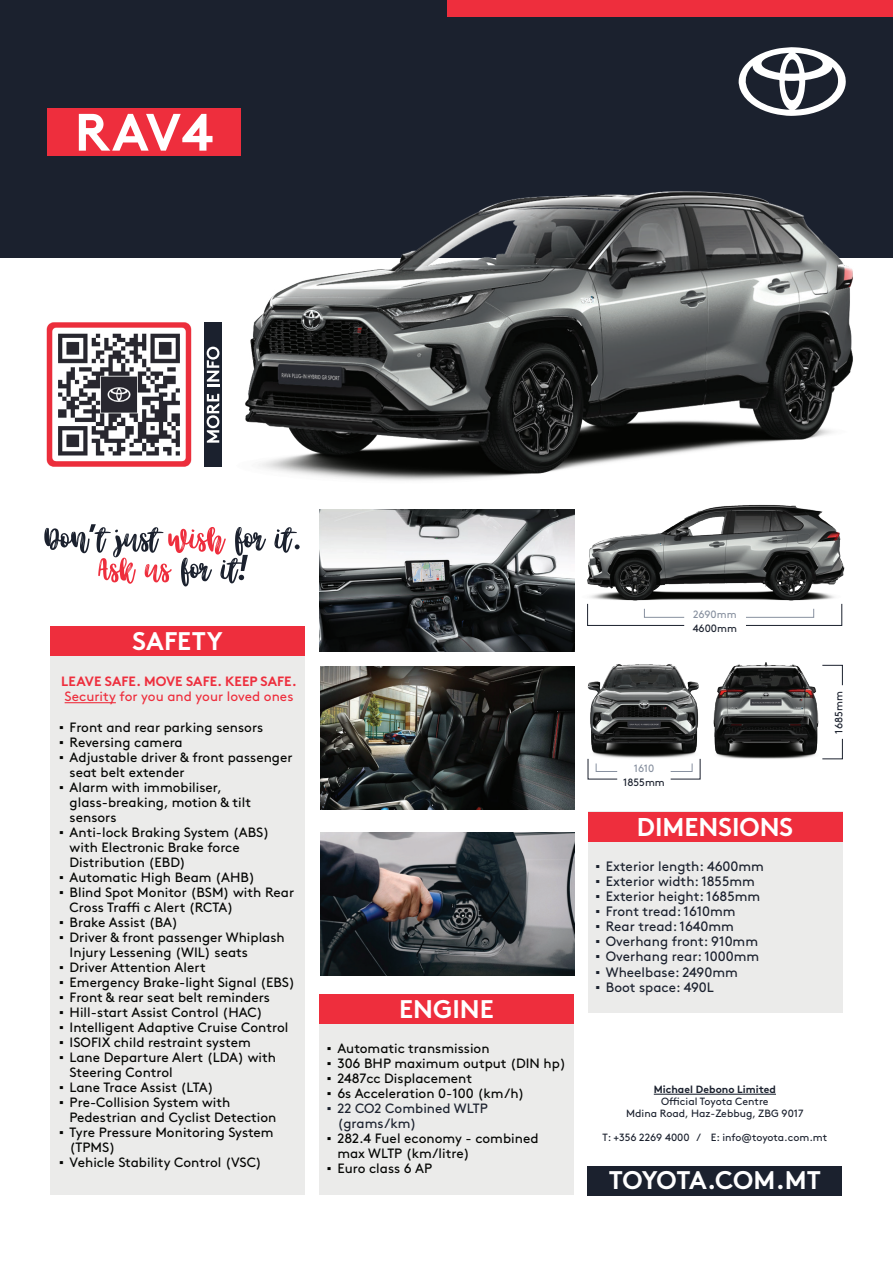
<style>
.page{position:relative;width:893px;height:1263px;background:#fff}
.page>*{position:absolute;margin:0;border:0;box-sizing:border-box;transform-origin:0 0}
.t1{font:700 52.5px "Brown";color:#fff}
.t2{font:700 25.8px "Brown";color:#fff}
.t3{font:700 25.5px "Brown";color:#fff}
.t4{font:13.65px "Brown";color:#1b212e}
.t5{font:13.5px/15px "Brown";color:#040503}
.t6{font:13.5px "Brown";color:#ee2e3d}
.t7{font:13.5px/15px "Brown";color:#1b212e}
.t8{font:700 13.5px "Brown";color:#ee2e3d}
.t9{font:10.65px "Brown";color:#1b212e}
.t10{font:10.65px "Brown";color:#8891a0}
.t11{font:10.5px/12px "Brown";color:#1b212e;text-align:center}
.t12{font:700 10.5px "Brown";color:#1b212e}
.s1{font-family:"Times New Roman"}
</style>
<div class="page">
<svg style="left:274px;top:527px;width:26px;height:26px"></svg>
<svg style="left:44px;top:524px;width:222px;height:62px"></svg>
<div style="left:0;top:0;width:893px;height:258px;background:#1b212e"></div>
<div style="left:447px;top:0;width:446px;height:17px;background:#ee2e3d"></div>
<svg style="left:738px;top:47px;width:108px;height:69px"></svg>
<div style="left:319px;top:995px;width:255px;height:200px;background:#ebebea"></div>
<div style="left:319px;top:995px;width:255px;height:29px;background:#ee2e3d"></div>
<div style="left:588px;top:812px;width:254px;height:201px;background:#ebebea"></div>
<div style="left:588px;top:812px;width:254px;height:29px;background:#ee2e3d"></div>
<svg style="left:746px;top:614px;width:96px;height:12px"></svg>
<svg style="left:587px;top:614px;width:98px;height:12px"></svg>
<svg style="left:670px;top:764px;width:31px;height:16px"></svg>
<svg style="left:587px;top:763px;width:31px;height:17px"></svg>
<div style="left:50px;top:652px;width:255px;height:543px;background:#ebebea"></div>
<div style="left:50px;top:627px;width:255px;height:29px;background:#ee2e3d"></div>
<div style="left:587px;top:1166px;width:255px;height:29px;background:#1b212e"></div>
<hr style="left:654px;top:1094px;width:122px;height:1px;background:#1b212e">
<hr style="left:65px;top:702px;width:51px;height:1px;background:#ee2e3d">
<div style="left:47px;top:108px;width:194px;height:47px;background:#ee2e3d"></div>
<img style="left:204px;top:191px;width:649px;height:290px">
<img style="left:587px;top:504px;width:258px;height:110px">
<img style="left:520px;top:664px;width:126px;height:99px">
<img style="left:646px;top:662px;width:197px;height:102px">
<img style="left:320px;top:510px;width:254px;height:141px">
<img style="left:320px;top:667px;width:254px;height:143px">
<img style="left:320px;top:833px;width:254px;height:143px">
<img style="left:46px;top:322px;width:146px;height:145px">
<h1 class="t1" style="left:75px;top:90px;width:140px">RAV4</h1>
<h3 class="t3" style="left:132px;top:621px;width:92px">SAFETY</h3>
<p class="t8" style="left:61px;top:671px;width:237px">LEAVE SAFE. MOVE SAFE. KEEP SAFE.</p>
<p class="t6" style="left:65px;top:686px;width:230px">Security for you and your loved ones</p>
<p class="t5" style="left:59px;top:718px;width:206px"><span class="s1">▪</span> Front and rear parking sensors</p>
<p class="t5" style="left:59px;top:733px;width:125px"><span class="s1">▪</span> Reversing camera</p>
<p class="t5" style="left:70px;top:748px;width:225px;text-indent:-11px"><span class="s1">▪</span> Adjustable driver &amp; front passenger seat belt extender</p>
<p class="t5" style="left:70px;top:778px;width:183px;text-indent:-11px"><span class="s1">▪</span> Alarm with immobiliser, glass-breaking, motion &amp; tilt sensors</p>
<p class="t5" style="left:70px;top:823px;width:201px;text-indent:-11px"><span class="s1">▪</span> Anti-lock Braking System (ABS) with Electronic Brake force<br>Distribution (EBD)</p>
<p class="t5" style="left:59px;top:868px;width:197px"><span class="s1">▪</span> Automatic High Beam (AHB)</p>
<p class="t5" style="left:70px;top:883px;width:226px;text-indent:-11px"><span class="s1">▪</span> Blind Spot Monitor (BSM) with Rear<br>Cross Traffi c Alert (RCTA)</p>
<p class="t5" style="left:59px;top:913px;width:120px"><span class="s1">▪</span> Brake Assist (BA)</p>
<p class="t5" style="left:70px;top:928px;width:217px;text-indent:-11px"><span class="s1">▪</span> Driver &amp; front passenger Whiplash<br>Injury Lessening (WIL) seats</p>
<p class="t5" style="left:59px;top:958px;width:148px"><span class="s1">▪</span> Driver Attention Alert</p>
<p class="t5" style="left:59px;top:973px;width:237px"><span class="s1">▪</span> Emergency Brake-light Signal (EBS)</p>
<p class="t5" style="left:59px;top:988px;width:212px"><span class="s1">▪</span> Front &amp; rear seat belt reminders</p>
<p class="t5" style="left:59px;top:1003px;width:205px"><span class="s1">▪</span> Hill-start Assist Control (HAC)</p>
<p class="t5" style="left:59px;top:1018px;width:231px"><span class="s1">▪</span> Intelligent Adaptive Cruise Control</p>
<p class="t5" style="left:59px;top:1033px;width:193px"><span class="s1">▪</span> ISOFIX child restraint system</p>
<p class="t5" style="left:70px;top:1048px;width:208px;text-indent:-11px"><span class="s1">▪</span> Lane Departure Alert (LDA) with<br>Steering Control</p>
<p class="t5" style="left:59px;top:1078px;width:156px"><span class="s1">▪</span> Lane Trace Assist (LTA)</p>
<p class="t5" style="left:70px;top:1093px;width:208px;text-indent:-11px"><span class="s1">▪</span> Pre-Collision System with<br>Pedestrian and Cyclist Detection</p>
<p class="t5" style="left:70px;top:1123px;width:206px;text-indent:-11px"><span class="s1">▪</span> Tyre Pressure Monitoring System (TPMS)</p>
<p class="t5" style="left:59px;top:1153px;width:204px"><span class="s1">▪</span> Vehicle Stability Control (VSC)</p>
<h3 class="t3" style="left:399px;top:988px;width:96px">ENGINE</h3>
<p class="t5" style="left:327px;top:1039px;width:164px"><span class="s1">▪</span> Automatic transmission</p>
<p class="t5" style="left:327px;top:1054px;width:241px"><span class="s1">▪</span> 306 BHP maximum output (DIN hp)</p>
<p class="t5" style="left:327px;top:1069px;width:147px"><span class="s1">▪</span> 2487cc Displacement</p>
<p class="t5" style="left:327px;top:1084px;width:199px"><span class="s1">▪</span> 6s Acceleration 0-100 (km/h)</p>
<p class="t7" style="left:337px;top:1099px;width:152px;text-indent:-11px"><span class="s1">▪</span> 22 CO2 Combined WLTP (grams/km)</p>
<p class="t5" style="left:337px;top:1129px;width:203px;text-indent:-11px"><span class="s1">▪</span> 282.4 Fuel economy - combined max WLTP (km/litre)</p>
<p class="t5" style="left:327px;top:1159px;width:107px"><span class="s1">▪</span> Euro class 6 AP</p>
<p class="t10" style="left:693px;top:606px;width:45px">2690mm</p>
<p class="t9" style="left:693px;top:620px;width:46px">4600mm</p>
<p class="t10" style="left:634px;top:760px;width:22px">1610</p>
<p class="t9" style="left:623px;top:774px;width:43px">1855mm</p>
<h2 class="t2" style="left:637px;top:806px;width:158px">DIMENSIONS</h2>
<p class="t4" style="left:595px;top:855px;width:170px"><span class="s1">▪</span> Exterior length: 4600mm</p>
<p class="t4" style="left:595px;top:870px;width:161px"><span class="s1">▪</span> Exterior width: 1855mm</p>
<p class="t4" style="left:595px;top:886px;width:166px"><span class="s1">▪</span> Exterior height: 1685mm</p>
<p class="t4" style="left:595px;top:901px;width:142px"><span class="s1">▪</span> Front tread: 1610mm</p>
<p class="t4" style="left:595px;top:916px;width:140px"><span class="s1">▪</span> Rear tread: 1640mm</p>
<p class="t4" style="left:595px;top:931px;width:164px"><span class="s1">▪</span> Overhang front: 910mm</p>
<p class="t4" style="left:595px;top:946px;width:165px"><span class="s1">▪</span> Overhang rear: 1000mm</p>
<p class="t4" style="left:595px;top:961px;width:144px"><span class="s1">▪</span> Wheelbase: 2490mm</p>
<p class="t4" style="left:595px;top:976px;width:120px"><span class="s1">▪</span> Boot space: 490L</p>
<p class="t9" style="left:830px;top:733px;width:43px;rotate:-90deg">1685mm</p>
<p class="t12" style="left:654px;top:1081px;width:124px">Michael Debono Limited</p>
<p class="t11" style="left:626px;top:1095px;width:179px">Official Toyota Centre<br>Mdina Road, Haz-Zebbug, ZBG 9017</p>
<p class="t11" style="left:602px;top:1131px;width:226px">T: +356 2269 4000 / E: info@toyota.com.mt</p>
<h3 class="t3" style="left:609px;top:1160px;width:214px">TOYOTA.COM.MT</h3>
</div>
